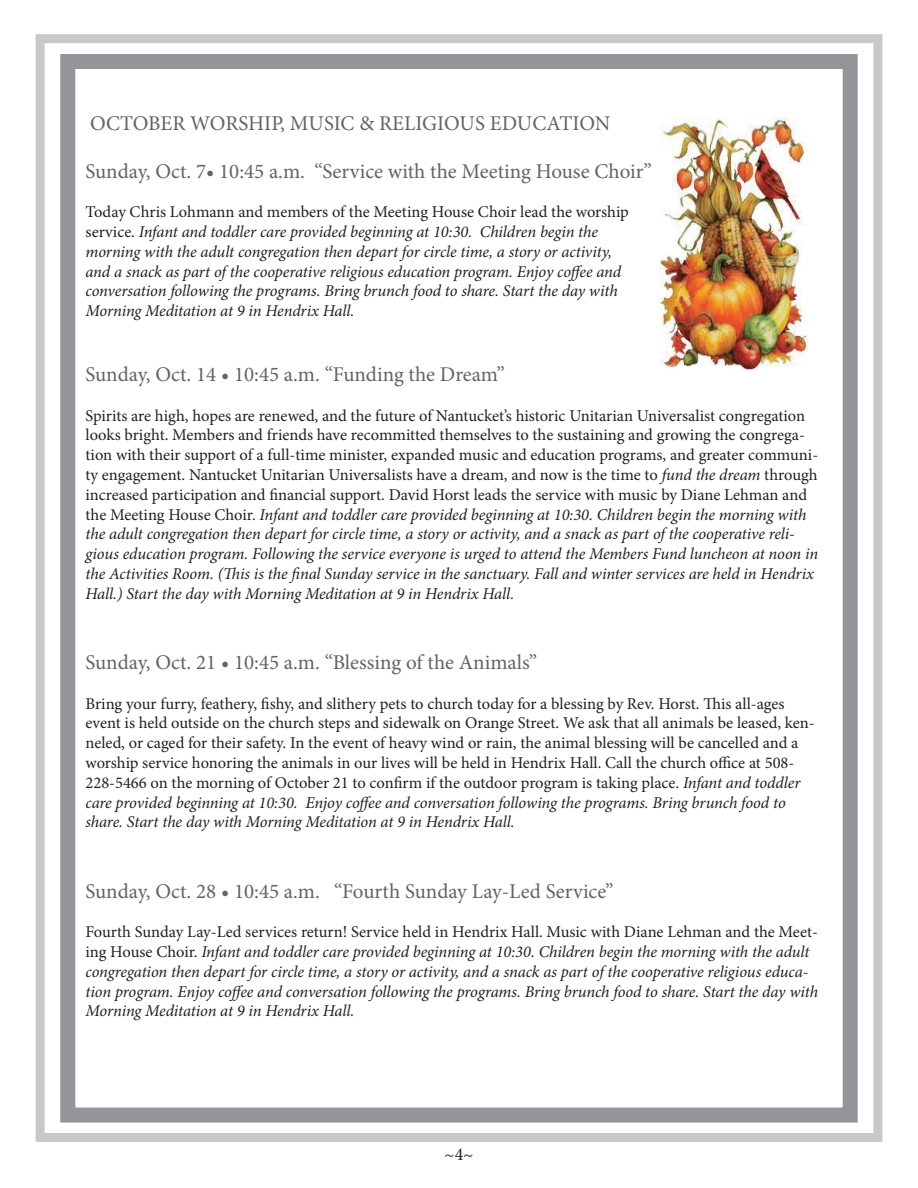
<style>
.page{position:relative;width:918px;height:1188px;background:#fff}
.page>*{position:absolute;margin:0;border:0;box-sizing:border-box;transform-origin:0 0}
.t1{font:21px "Minion Pro";color:#636366}
.t2{font:18px "Minion Pro";color:#231f20}
.t3{font:16.5px/19.8px "Minion Pro";color:#231f20}
.t4{font:italic 16.5px/19.8px "Minion Pro";letter-spacing:-.01em;color:#231f20}
.s1{font-style:normal}
.s2{font-style:italic}
</style>
<div class="page">
<div style="left:36px;top:34px;width:846px;height:1108px;border:9px solid #c7c8ca"></div>
<div style="left:60px;top:54px;width:798px;height:1069px;border:15px solid #939598"></div>
<img style="left:661px;top:117px;width:147px;height:254px">
<p class="t1" style="left:90px;top:110px;width:522px">OCTOBER WORSHIP, MUSIC &amp; RELIGIOUS EDUCATION</p>
<p class="t1" style="left:86px;top:157px;width:568px">Sunday, Oct. 7• 10:45 a.m. “Service with the Meeting House Choir”</p>
<p class="t4" style="left:86px;top:202px;width:545px"><span class="s1">Today Chris Lohmann and members of the Meeting House Choir lead the worship service.</span> Infant and toddler care provided beginning at 10:30. Children begin the morning with the adult congregation then depart for circle time, a story or activity, and a snack as part of the cooperative religious education program. Enjoy coffee and conversation following the programs. Bring brunch food to share. Start the day with Morning Meditation at 9 in Hendrix Hall.</p>
<p class="t1" style="left:86px;top:360px;width:421px">Sunday, Oct. 14 • 10:45 a.m. “Funding the Dream”</p>
<p class="t3" style="left:86px;top:406px;width:734px">Spirits are high, hopes are renewed, and the future of Nantucket’s historic Unitarian Universalist congregation looks bright. Members and friends have recommitted themselves to the sustaining and growing the congrega&shy;tion with their support of a full-time minister, expanded music and education programs, and greater communi&shy;ty engagement. Nantucket Unitarian Universalists have a dream, and now is the time to <span class="s2">fund the dream</span> through increased participation and financial support. David Horst leads the service with music by Diane Lehman and the Meeting House Choir. <span class="s2">Infant and toddler care provided beginning at 10:30. Children begin the morning with the adult congregation then depart for circle time, a story or activity, and a snack as part of the cooperative reli&shy;gious education program. Following the service everyone is urged to attend the Members Fund luncheon at noon in the Activities Room. (This is the final Sunday service in the sanctuary. Fall and winter services are held in Hendrix Hall.) Start the day with Morning Meditation at 9 in Hendrix Hall.</span></p>
<p class="t1" style="left:86px;top:648px;width:453px">Sunday, Oct. 21 • 10:45 a.m. “Blessing of the Animals”</p>
<p class="t3" style="left:86px;top:694px;width:731px">Bring your furry, feathery, fishy, and slithery pets to church today for a blessing by Rev. Horst. This all-ages event is held outside on the church steps and sidewalk on Orange Street. We ask that all animals be leased, ken&shy;neled, or caged for their safety. In the event of heavy wind or rain, the animal blessing will be cancelled and a worship service honoring the animals in our lives will be held in Hendrix Hall. Call the church office at 508- 228-5466 on the morning of October 21 to confirm if the outdoor program is taking place. <span class="s2">Infant and toddler care provided beginning at 10:30. Enjoy coffee and conversation following the programs. Bring brunch food to share. Start the day with Morning Meditation at 9 in Hendrix Hall.</span></p>
<p class="t1" style="left:86px;top:877px;width:530px">Sunday, Oct. 28 • 10:45 a.m. “Fourth Sunday Lay-Led Service”</p>
<p class="t4" style="left:86px;top:922px;width:734px"><span class="s1">Fourth Sunday Lay-Led services return! Service held in Hendrix Hall. Music with Diane Lehman and the Meet&shy;ing House Choir.</span> Infant and toddler care provided beginning at 10:30. Children begin the morning with the adult congregation then depart for circle time, a story or activity, and a snack as part of the cooperative religious educa&shy;tion program. Enjoy coffee and conversation following the programs. Bring brunch food to share. Start the day with Morning Meditation at 9 in Hendrix Hall.</p>
<p class="t2" style="left:444px;top:1143px;width:31px">~4~</p>
</div>
